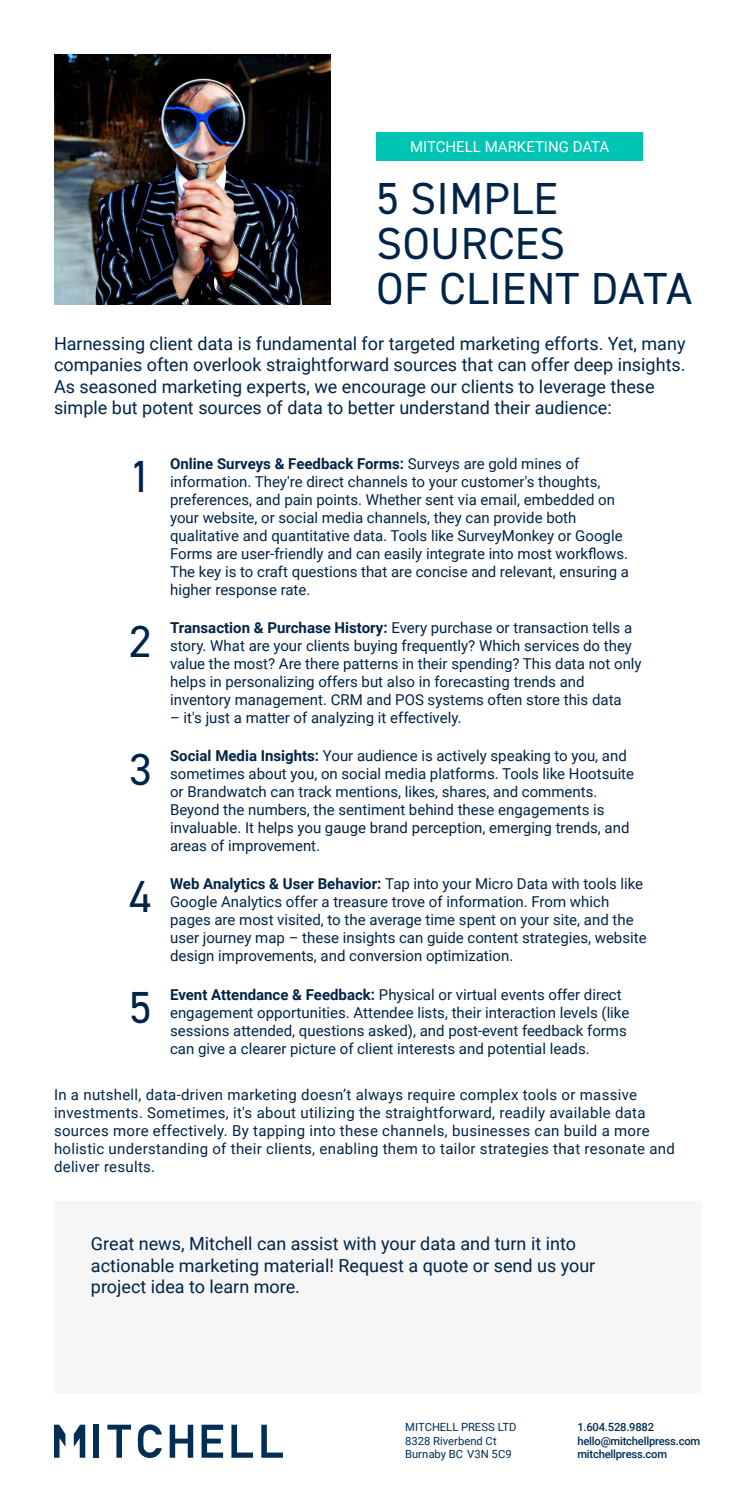
<style>
.page{position:relative;width:756px;height:1512px;background:#fff}
.page>*{position:absolute;margin:0;border:0;box-sizing:border-box;transform-origin:0 0}
.t1{font:45px/45px "DIN2014";letter-spacing:.01em;color:#002447}
.t2{font:18px/21.6px "Roboto";color:#002447}
.t3{font:15px/18px "Roboto";color:#002447}
.t4{font:15px/18px "Roboto";letter-spacing:.02em;color:#002447}
.t5{font:15px "Roboto";color:#fff}
.t6{font:500 11.25px/13.5px "Roboto";letter-spacing:-.02em;color:#002e55}
.t7{font:11.25px/13.5px "Roboto";color:#002e55}
.s1{font-weight:700}
</style>
<div class="page">
<div style="left:54px;top:1202px;width:648px;height:191px;background:#f6f6f6"></div>
<img style="left:54px;top:54px;width:276px;height:251px">
<div style="left:376px;top:132px;width:267px;height:28px;background:#00c5b4"></div>
<div style="left:94px;top:1425px;width:5px;height:33px;background:#002e55"></div>
<svg style="left:107px;top:1425px;width:24px;height:33px"></svg>
<svg style="left:138px;top:1424px;width:24px;height:34px"></svg>
<svg style="left:74px;top:1425px;width:11px;height:33px"></svg>
<svg style="left:54px;top:1425px;width:11px;height:33px"></svg>
<svg style="left:170px;top:1425px;width:23px;height:33px"></svg>
<svg style="left:202px;top:1425px;width:21px;height:33px"></svg>
<svg style="left:231px;top:1425px;width:22px;height:33px"></svg>
<svg style="left:261px;top:1425px;width:22px;height:33px"></svg>
<p class="t5" style="left:410px;top:136px;width:201px">MITCHELL MARKETING DATA</p>
<h1 class="t1" style="left:376px;top:175px;width:317px">5 SIMPLE<br>SOURCES<br>OF CLIENT DATA</h1>
<p class="t2" style="left:54px;top:332px;width:633px">Harnessing client data is fundamental for targeted marketing efforts. Yet, many companies often overlook straightforward sources that can offer deep insights.<br>As seasoned marketing experts, we encourage our clients to leverage these simple but potent sources of data to better understand their audience:</p>
<h1 class="t1" style="left:129px;top:454px;width:24px">1</h1>
<h1 class="t1" style="left:129px;top:618px;width:24px">2</h1>
<h1 class="t1" style="left:129px;top:746px;width:24px">3</h1>
<h1 class="t1" style="left:129px;top:873px;width:24px">4</h1>
<h1 class="t1" style="left:129px;top:984px;width:24px">5</h1>
<p class="t3" style="left:170px;top:454px;width:460px"><span class="s1">Online Surveys &amp; Feedback Forms:</span> Surveys are gold mines of information. They're direct channels to your customer's thoughts, preferences, and pain points. Whether sent via email, embedded on your website, or social media channels, they can provide both qualitative and quantitative data. Tools like SurveyMonkey or Google Forms are user-friendly and can easily integrate into most workflows.<br>The key is to craft questions that are concise and relevant, ensuring a higher response rate.</p>
<p class="t3" style="left:170px;top:618px;width:473px"><span class="s1">Transaction &amp; Purchase History:</span> Every purchase or transaction tells a story. What are your clients buying frequently? Which services do they value the most? Are there patterns in their spending? This data not only helps in personalizing offers but also in forecasting trends and inventory management. CRM and POS systems often store this data</p>
<p class="t3" style="left:170px;top:708px;width:293px">– it's just a matter of analyzing it effectively.</p>
<p class="t3" style="left:170px;top:746px;width:466px"><span class="s1">Social Media Insights:</span> Your audience is actively speaking to you, and sometimes about you, on social media platforms. Tools like Hootsuite or Brandwatch can track mentions, likes, shares, and comments.<br>Beyond the numbers, the sentiment behind these engagements is invaluable. It helps you gauge brand perception, emerging trends, and areas of improvement.</p>
<p class="t3" style="left:170px;top:874px;width:478px"><span class="s1">Web Analytics &amp; User Behavior:</span> Tap into your Micro Data with tools like Google Analytics offer a treasure trove of information. From which pages are most visited, to the average time spent on your site, and the user journey map – these insights can guide content strategies, website design improvements, and conversion optimization.</p>
<p class="t3" style="left:170px;top:985px;width:461px"><span class="s1">Event Attendance &amp; Feedback:</span> Physical or virtual events offer direct engagement opportunities. Attendee lists, their interaction levels (like sessions attended, questions asked), and post-event feedback forms can give a clearer picture of client interests and potential leads.</p>
<p class="t4" style="left:54px;top:1085px;width:623px">In a nutshell, data-driven marketing doesn’t always require complex tools or massive investments. Sometimes, it's about utilizing the straightforward, readily available data sources more effectively. By tapping into these channels, businesses can build a more holistic understanding of their clients, enabling them to tailor strategies that resonate and deliver results.</p>
<p class="t2" style="left:91px;top:1232px;width:506px">Great news, Mitchell can assist with your data and turn it into actionable marketing material! Request a quote or send us your project idea to learn more.</p>
<p class="t7" style="left:405px;top:1420px;width:113px">MITCHELL PRESS LTD<br>8328 Riverbend Ct<br>Burnaby BC V3N 5C9</p>
<p class="t6" style="left:577px;top:1420px;width:124px">1.604.528.9882 hello@mitchellpress.com mitchellpress.com</p>
</div>
